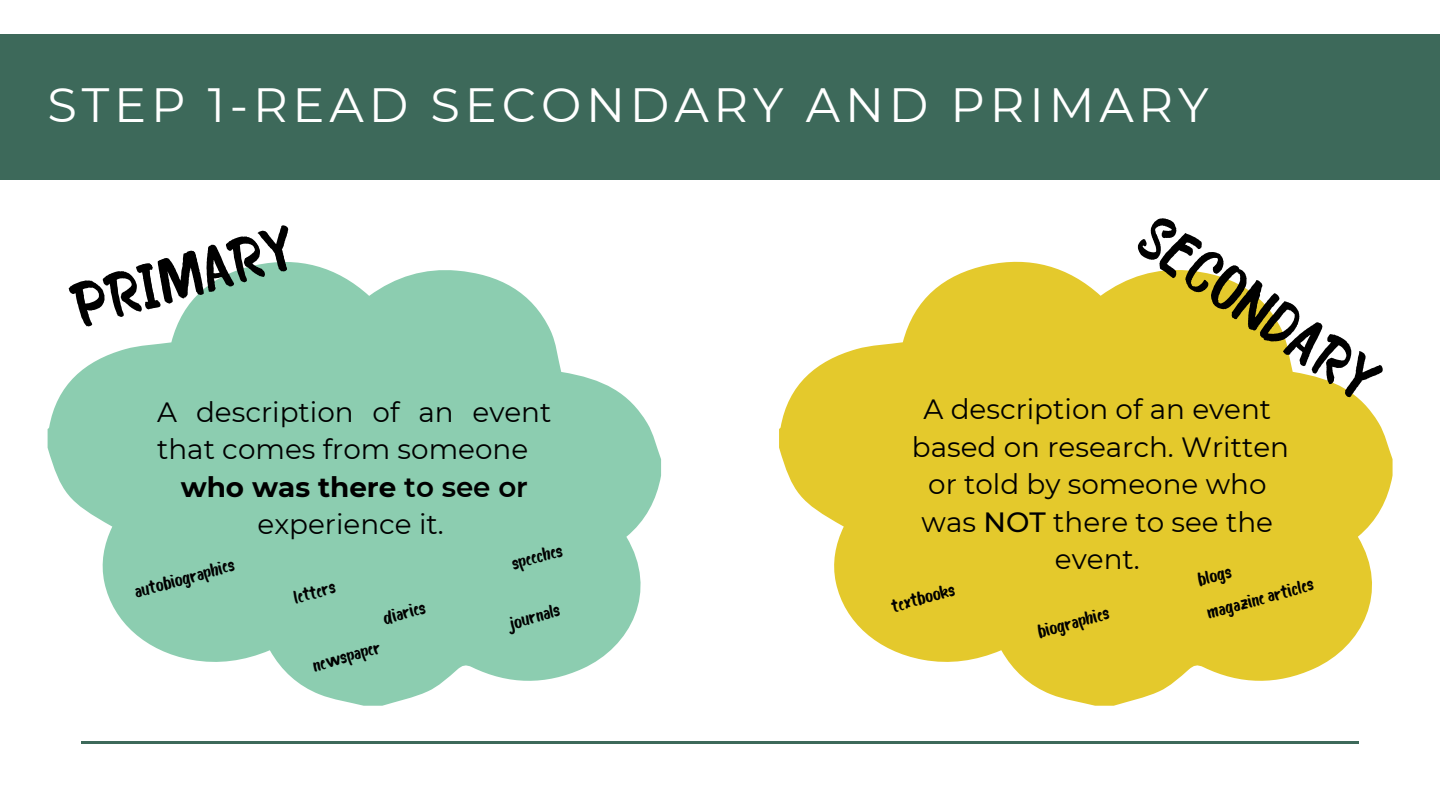
<style>
.page{position:relative;width:1440px;height:810px;background:#fff}
.page>*{position:absolute;margin:0;border:0;box-sizing:border-box;transform-origin:0 0}
.t1{font:61.8px "Bosk";color:#000}
.t2{font:48px "Montserrat";letter-spacing:.1em;color:#fff}
.t3{font:27.8px/37.5px "Montserrat";color:#000;text-align:center}
.t4{font:700 27.8px "Montserrat";color:#000}
.t5{font:18px/34.7px "Bosk";color:#000}
.s1{font-weight:500}
.s2{font-weight:600}
</style>
<div class="page">
<svg style="left:48px;top:262px;width:613px;height:444px;fill:#8ccdb0"></svg>
<div style="left:0;top:34px;width:1440px;height:145px;background:#3d695a"></div>
<hr style="left:81px;top:741px;width:1278px;height:2px;background:#3d695a">
<svg style="left:779px;top:262px;width:614px;height:444px;fill:#e4c92c"></svg>
<h2 class="t2" style="left:48px;top:75px;width:1162px">STEP 1-READ SECONDARY AND PRIMARY</h2>
<h1 class="t1" style="left:66px;top:285px;width:232px;rotate:-16deg">PRIMARY</h1>
<h1 class="t1" style="left:1159px;top:212px;width:277px;rotate:34deg">SECONDARY</h1>
<p class="t3" style="left:912px;top:390px;width:379px">A description of an event based on research. Written or told by someone who was <span class="s1">NOT</span> there to see the event.</p>
<p class="t3" style="left:157px;top:393px;width:396px">A description of an event</p>
<p class="t3" style="left:157px;top:430px;width:373px">that comes from someone</p>
<p class="t4" style="left:181px;top:470px;width:349px">who was there <span class="s2">to see or</span></p>
<p class="t3" style="left:258px;top:505px;width:188px">experience it.</p>
<p class="t5" style="left:508px;top:549px;width:54px;rotate:-16deg">speeches</p>
<p class="t5" style="left:503px;top:610px;width:56px;rotate:-16deg">journals</p>
<p class="t5" style="left:131px;top:577px;width:105px;rotate:-16deg">autobiographies</p>
<p class="t5" style="left:1194px;top:565px;width:111px;rotate:-16deg">blogs<br>magazine articles</p>
<p class="t5" style="left:290px;top:583px;width:44px;rotate:-16deg">letters</p>
<p class="t5" style="left:888px;top:592px;width:67px;rotate:-16deg">textbooks</p>
<p class="t5" style="left:379px;top:604px;width:45px;rotate:-16deg">diaries</p>
<p class="t5" style="left:1034px;top:618px;width:75px;rotate:-16deg">biographies</p>
<p class="t5" style="left:309px;top:651px;width:71px;rotate:-16deg">newspaper</p>
</div>
